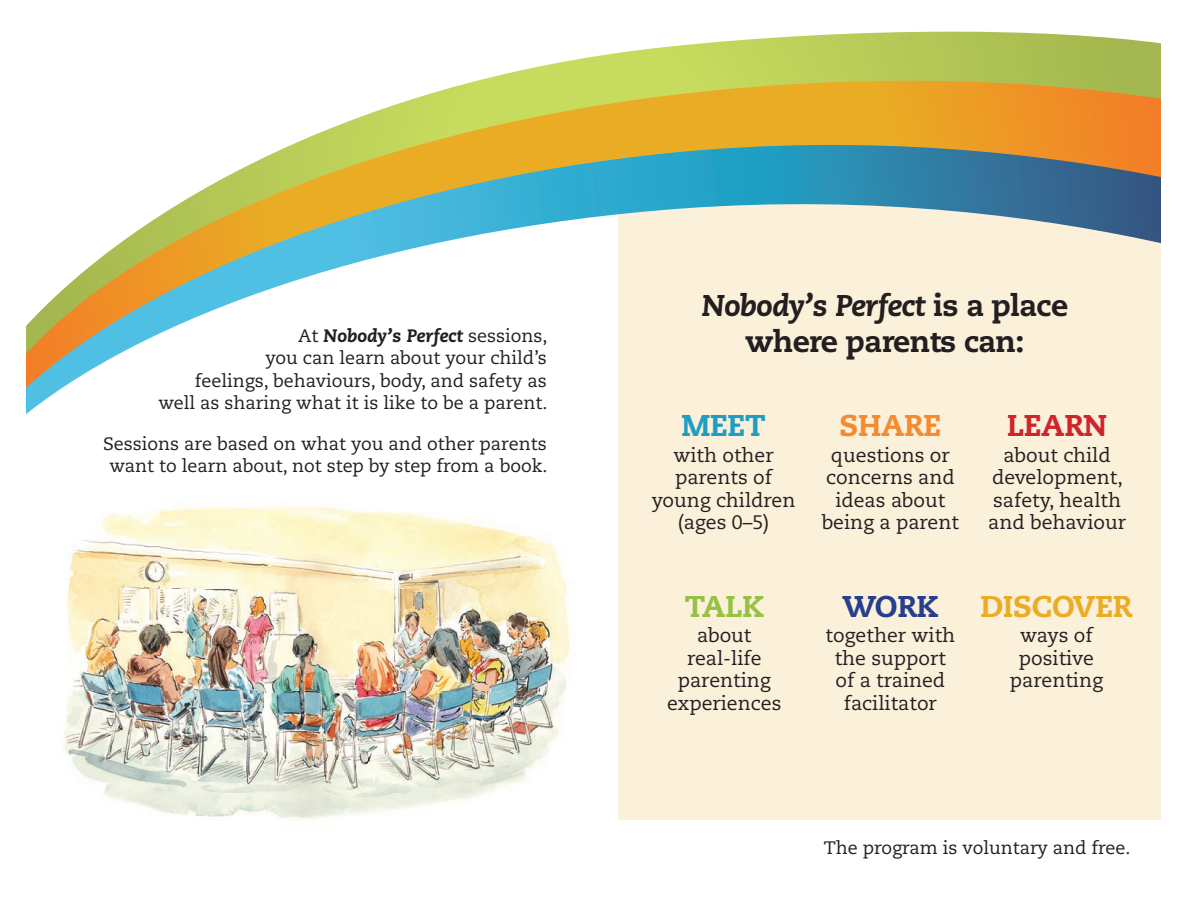
<style>
.page{position:relative;width:1188px;height:918px;background:#fff}
.page>*{position:absolute;margin:0;border:0;box-sizing:border-box;transform-origin:0 0}
.t1{font:800 30px/36px "Caecilia";letter-spacing:-.02em;color:#231f20;text-align:center}
.t2{font:800 30px "Caecilia";letter-spacing:-.01em;color:#eaac25}
.t3{font:800 30px "Caecilia";letter-spacing:-.01em;color:#f58a2f}
.t4{font:800 30px "Caecilia";letter-spacing:-.01em;color:#d1232a}
.t5{font:800 30px "Caecilia";color:#1e9ec2}
.t6{font:800 30px "Caecilia";color:#97c045}
.t7{font:800 30px "Caecilia";color:#253f8e}
.t8{font:19.5px/22.5px "Caecilia";color:#231f20;text-align:center}
.t9{font:18px/22.5px "Caecilia";color:#231f20;text-align:right}
.s1{font-weight:800;font-style:italic}
.s2{font-style:italic}
</style>
<div class="page">
<div style="left:618px;top:135px;width:556px;height:685px;background:#fbf0da"></div>
<img style="left:63px;top:506px;width:507px;height:313px">
<svg style="left:476px;top:32px;width:685px;height:49px"></svg>
<svg style="left:26px;top:81px;width:1136px;height:318px"></svg>
<div style="left:1162px;top:1px;width:25px;height:917px;background:#fff"></div>
<p class="t9" style="left:159px;top:324px;width:390px">At <span class="s1">Nobody’s Perfect</span> sessions,<br>you can learn about your child’s<br>feelings, behaviours, body, and safety as well as sharing what it is like to be a parent.</p>
<p class="t9" style="left:103px;top:432px;width:446px;text-align:center">Sessions are based on what you and other parents want to learn about, not step by step from a book.</p>
<h1 class="t1" style="left:702px;top:287px;width:368px"><span class="s2">Nobody’s Perfect</span> is a place where parents can:</h1>
<h1 class="t5" style="left:682px;top:407px;width:86px">MEET</h1>
<p class="t8" style="left:652px;top:444px;width:145px">with other parents of young children (ages 0–5)</p>
<h1 class="t6" style="left:685px;top:588px;width:81px">TALK</h1>
<p class="t8" style="left:667px;top:625px;width:116px">about real-life parenting experiences</p>
<h1 class="t3" style="left:840px;top:407px;width:103px">SHARE</h1>
<p class="t8" style="left:822px;top:444px;width:139px">questions or concerns and ideas about being a parent</p>
<h1 class="t4" style="left:1007px;top:407px;width:102px">LEARN</h1>
<p class="t8" style="left:988px;top:444px;width:139px">about child development, safety, health and behaviour</p>
<h1 class="t7" style="left:842px;top:588px;width:97px">WORK</h1>
<p class="t8" style="left:825px;top:625px;width:131px">together with the support of a trained facilitator</p>
<h1 class="t2" style="left:981px;top:588px;width:153px">DISCOVER</h1>
<p class="t8" style="left:1010px;top:625px;width:94px">ways of positive parenting</p>
<p class="t9" style="left:824px;top:837px;width:308px">The program is voluntary and free.</p>
</div>
